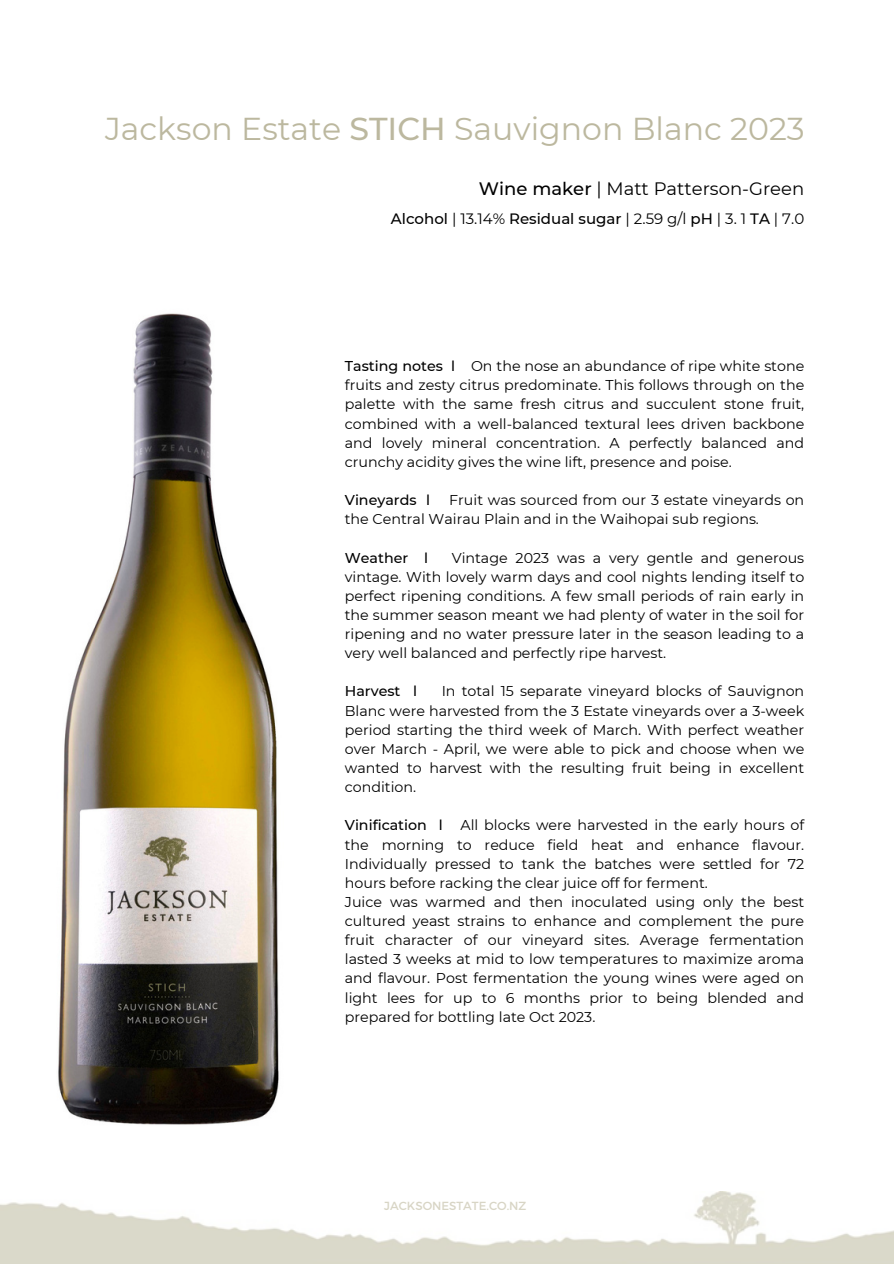
<style>
.page{position:relative;width:894px;height:1264px;background:#fff}
.page>*{position:absolute;margin:0;border:0;box-sizing:border-box;transform-origin:0 0}
.t1{font:31.65px "Montserrat";color:#bcb89f}
.t2{font:18px "Montserrat";color:#000}
.t3{font:500 15px "Montserrat";color:#000}
.t4{font:14.25px/19.2px "Montserrat";color:#000;text-align:justify}
.t5{font:500 14.25px "Montserrat";color:#000}
.t6{font:11.7px "Montserrat";color:#d8d5c5}
.s1{font-weight:500}
.s2{font-weight:400}
</style>
<div class="page">
<img style="left:0;top:1191px;width:893px;height:72px">
<img style="left:58px;top:313px;width:221px;height:812px">
<p class="t1" style="left:105px;top:110px;width:701px">Jackson Estate <span class="s1">STICH</span> Sauvignon Blanc 2023</p>
<p class="t2" style="left:479px;top:177px;width:327px"><span class="s1">Wine maker</span> | Matt Patterson-Green</p>
<p class="t3" style="left:391px;top:209px;width:415px">Alcohol <span class="s2">| 13.14%</span> Residual sugar <span class="s2">| 2.59 g/l</span> pH <span class="s2">| 3. 1</span> TA <span class="s2">| 7.0</span></p>
<p class="t4" style="left:345px;top:356px;width:461px"><span class="s1">Tasting notes l</span> On the nose an abundance of ripe white stone fruits and zesty citrus predominate. This follows through on the palette with the same fresh citrus and succulent stone fruit, combined with a well-balanced textural lees driven backbone and lovely mineral concentration. A perfectly balanced and crunchy acidity gives the wine lift, presence and poise.</p>
<p class="t5" style="left:345px;top:491px;width:87px">Vineyards l</p>
<p class="t4" style="left:345px;top:490px;width:461px;text-indent:104px">Fruit was sourced from our 3 estate vineyards on the Central Wairau Plain and in the Waihopai sub regions.</p>
<p class="t5" style="left:345px;top:548px;width:85px">Weather l</p>
<p class="t4" style="left:345px;top:548px;width:461px;text-indent:107px">Vintage 2023 was a very gentle and generous vintage. With lovely warm days and cool nights lending itself to perfect ripening conditions. A few small periods of rain early in the summer season meant we had plenty of water in the soil for ripening and no water pressure later in the season leading to a very well balanced and perfectly ripe harvest.</p>
<p class="t5" style="left:345px;top:682px;width:74px">Harvest l</p>
<p class="t4" style="left:345px;top:681px;width:461px;text-indent:97px">In total 15 separate vineyard blocks of Sauvignon Blanc were harvested from the 3 Estate vineyards over a 3-week period starting the third week of March. With perfect weather over March - April, we were able to pick and choose when we wanted to harvest with the resulting fruit being in excellent condition.</p>
<p class="t4" style="left:345px;top:815px;width:461px"><span class="s1">Vinification l</span> All blocks were harvested in the early hours of the morning to reduce field heat and enhance flavour.<br>Individually pressed to tank the batches were settled for 72 hours before racking the clear juice off for ferment.</p>
<p class="t4" style="left:345px;top:892px;width:461px">Juice was warmed and then inoculated using only the best cultured yeast strains to enhance and complement the pure fruit character of our vineyard sites. Average fermentation lasted 3 weeks at mid to low temperatures to maximize aroma and flavour. Post fermentation the young wines were aged on light lees for up to 6 months prior to being blended and prepared for bottling late Oct 2023.</p>
<p class="t6" style="left:384px;top:1198px;width:144px">JACKSONESTATE.CO.NZ</p>
</div>
